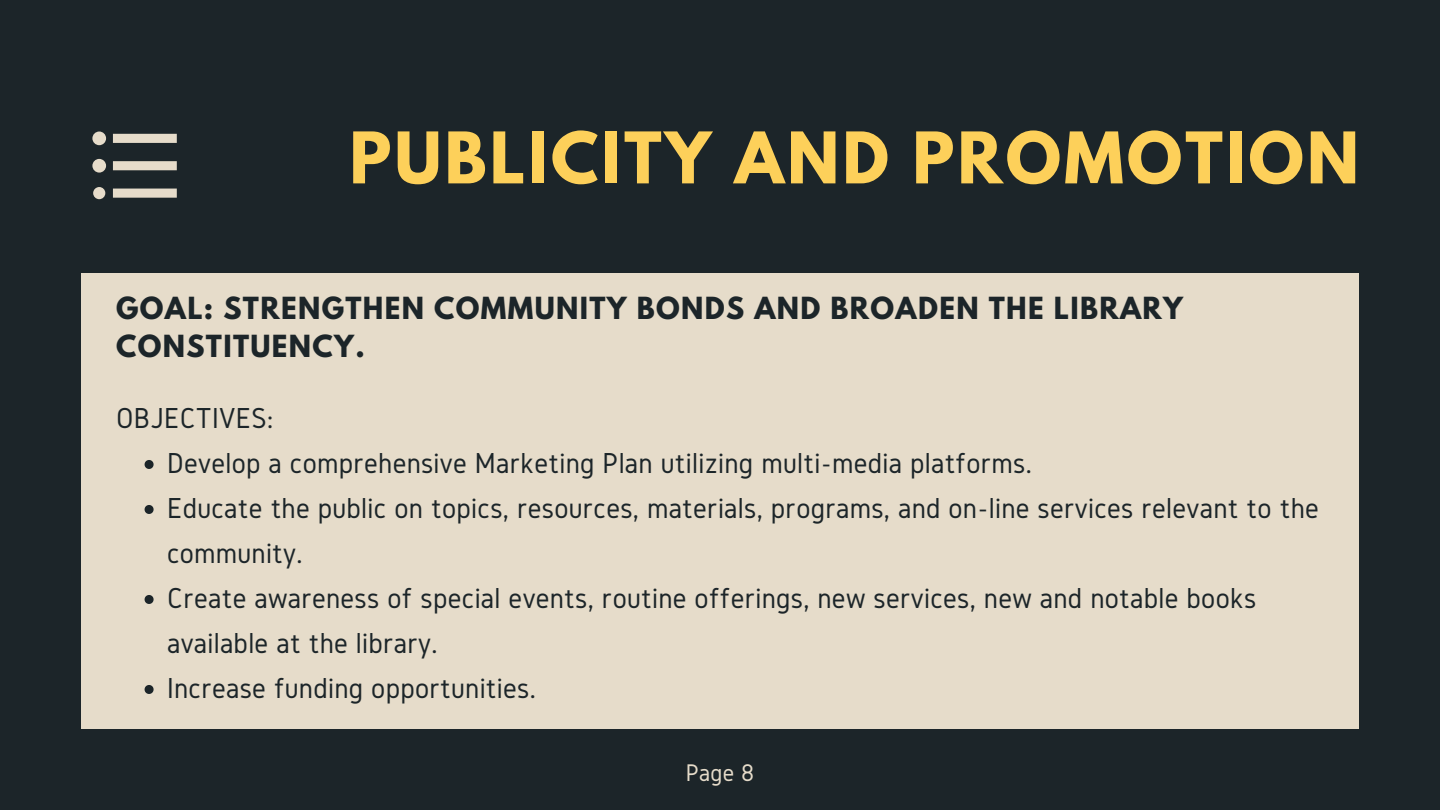
<style>
.page{position:relative;width:1440px;height:810px;background:#1c2529}
.page>*{position:absolute;margin:0;border:0;box-sizing:border-box;transform-origin:0 0}
.t1{font:700 63px "League Spartan";letter-spacing:.05em;color:#fdd05a}
.t2{font:30px/45px "Gidole";letter-spacing:.01em;color:#1c2529}
.t3{font:700 27px/37.5px "League Spartan";letter-spacing:.05em;color:#1c2529}
.t4{font:25px "Gidole";color:#e6dcca}
</style>
<div class="page">
<div style="left:81px;top:274px;width:1278px;height:455px;background:#e6dcca"></div>
<svg style="left:145px;top:460px;width:9px;height:9px"></svg>
<svg style="left:145px;top:505px;width:9px;height:9px"></svg>
<svg style="left:145px;top:595px;width:9px;height:9px"></svg>
<svg style="left:145px;top:685px;width:9px;height:9px"></svg>
<svg style="left:92px;top:132px;width:85px;height:67px"></svg>
<p class="t1" style="left:349px;top:127px;width:1011px">PUBLICITY AND PROMOTION</p>
<p class="t3" style="left:116px;top:293px;width:1069px">GOAL: STRENGTHEN COMMUNITY BONDS AND BROADEN THE LIBRARY<br>CONSTITUENCY.</p>
<p class="t2" style="left:116px;top:395px;width:159px">OBJECTIVES:</p>
<p class="t2" style="left:167px;top:440px;width:866px">Develop a comprehensive Marketing Plan utilizing multi-media platforms.</p>
<p class="t2" style="left:167px;top:485px;width:1153px">Educate the public on topics, resources, materials, programs, and on-line services relevant to the community.</p>
<p class="t2" style="left:167px;top:575px;width:1091px">Create awareness of special events, routine offerings, new services, new and notable books available at the library.</p>
<p class="t2" style="left:167px;top:665px;width:370px">Increase funding opportunities.</p>
<p class="t4" style="left:686px;top:759px;width:70px">Page 8</p>
</div>
